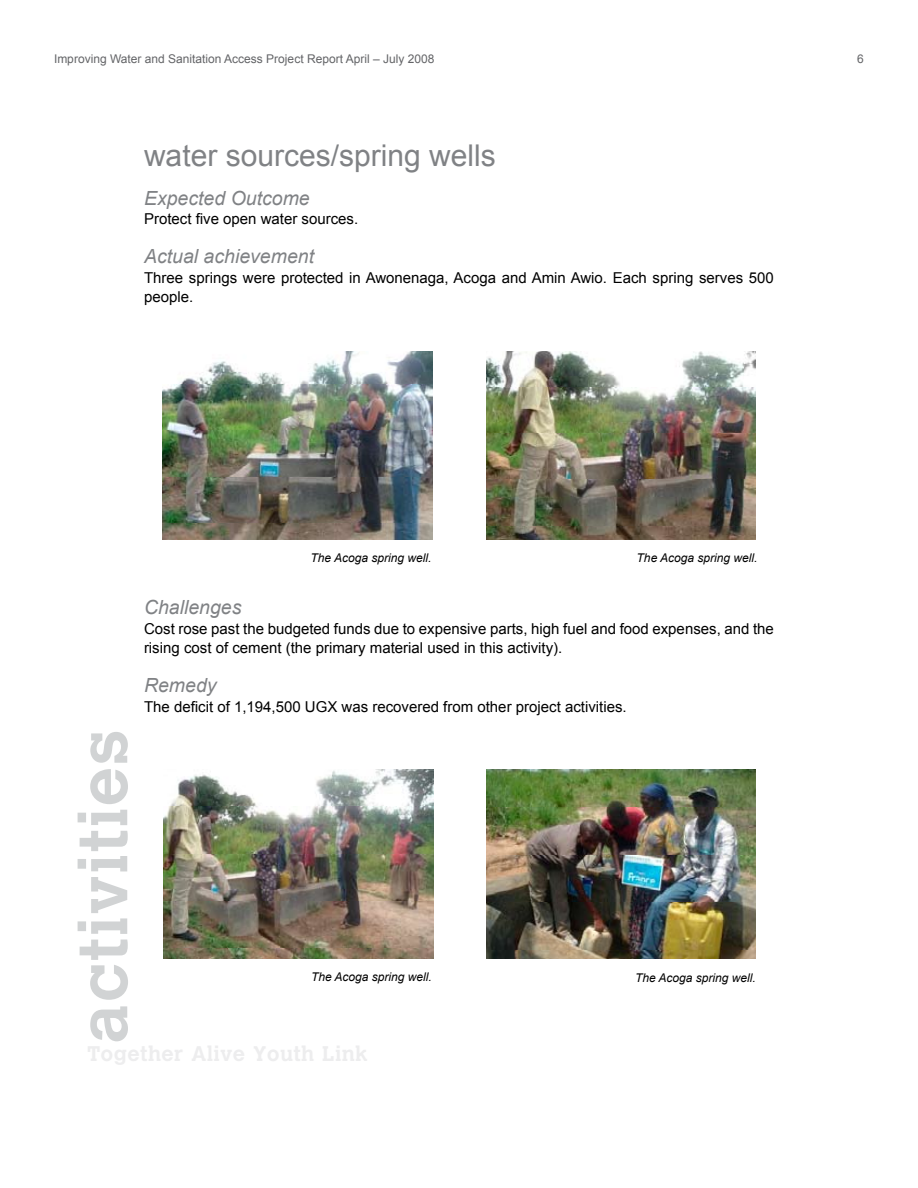
<style>
.page{position:relative;width:918px;height:1188px;background:#fff}
.page>*{position:absolute;margin:0;border:0;box-sizing:border-box;transform-origin:0 0}
.t1{font:700 67.5px "M Calvert";letter-spacing:.025em;color:#d1d3d4}
.t2{font:30px "Arial";color:#808285}
.t3{font:italic 19.5px "Arial";color:#808285}
.t4{font:15px/19.5px "Arial";color:#000}
.t5{font:italic 12px "Arial";color:#000}
.t6{font:12px "Arial";color:#636467}
</style>
<div class="page">
<img style="left:163px;top:351px;width:270px;height:189px">
<img style="left:486px;top:351px;width:270px;height:189px">
<img style="left:163px;top:770px;width:270px;height:188px">
<img style="left:486px;top:770px;width:270px;height:189px">
<p class="t6" style="left:54px;top:52px;width:382px">Improving Water and Sanitation Access Project Report April – July 2008</p>
<p class="t6" style="left:857px;top:52px;width:8px">6</p>
<h2 class="t2" style="left:144px;top:138px;width:353px">water sources/spring wells</h2>
<h3 class="t3" style="left:144px;top:187px;width:167px">Expected Outcome</h3>
<p class="t4" style="left:144px;top:209px;width:216px">Protect five open water sources.</p>
<h3 class="t3" style="left:144px;top:246px;width:172px">Actual achievement</h3>
<p class="t4" style="left:144px;top:268px;width:631px">Three springs were protected in Awonenaga, Acoga and Amin Awio. Each spring serves 500 people.</p>
<p class="t5" style="left:311px;top:551px;width:122px">The Acoga spring well.</p>
<p class="t5" style="left:637px;top:551px;width:122px">The Acoga spring well.</p>
<h1 class="t1" style="left:61px;top:1044px;width:316px;rotate:-90deg">activities</h1>
<h3 class="t3" style="left:144px;top:597px;width:99px">Challenges</h3>
<p class="t4" style="left:144px;top:619px;width:631px">Cost rose past the budgeted funds due to expensive parts, high fuel and food expenses, and the rising cost of cement (the primary material used in this activity).</p>
<h3 class="t3" style="left:144px;top:675px;width:74px">Remedy</h3>
<p class="t4" style="left:144px;top:697px;width:484px">The deficit of 1,194,500 UGX was recovered from other project activities.</p>
<p class="t5" style="left:311px;top:970px;width:122px">The Acoga spring well.</p>
<p class="t5" style="left:635px;top:971px;width:122px">The Acoga spring well.</p>
</div>
